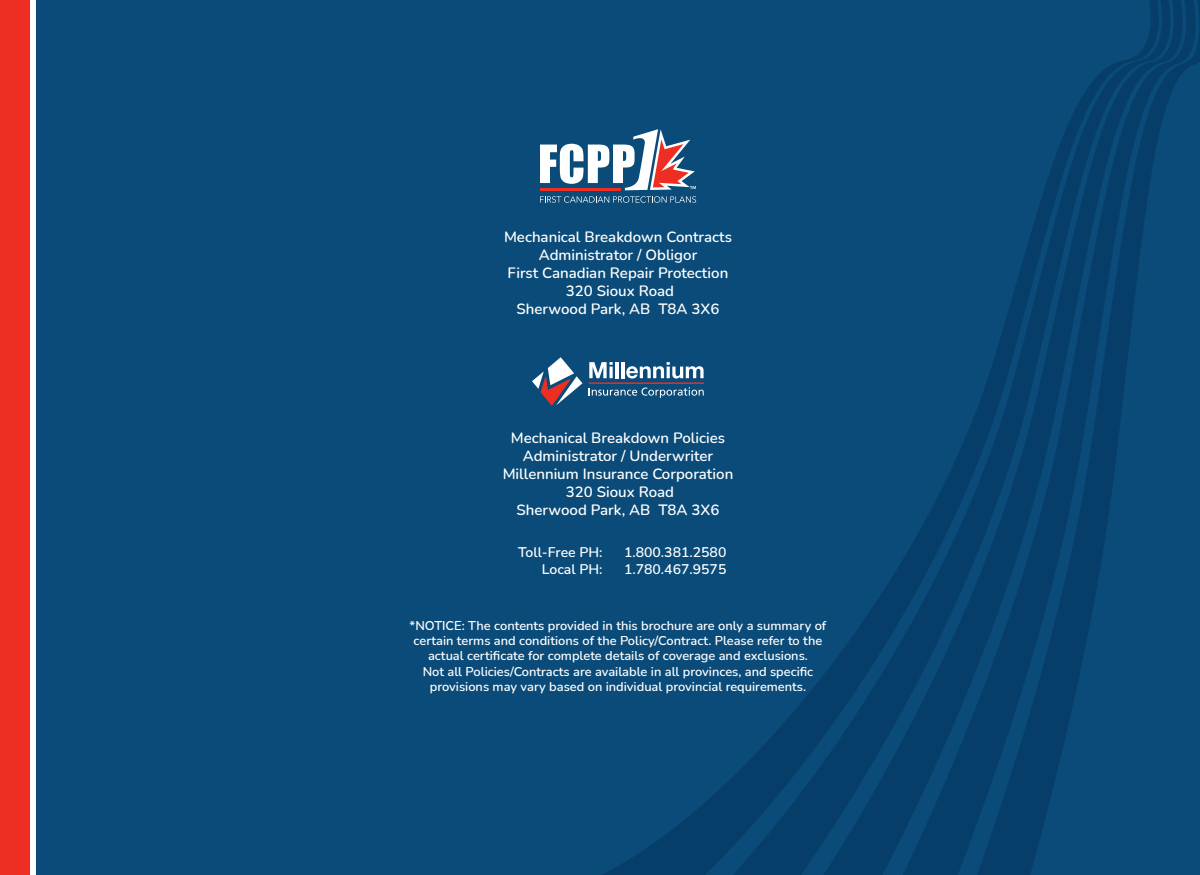
<style>
.page{position:relative;width:1200px;height:875px;background:#fff}
.page>*{position:absolute;margin:0;border:0;box-sizing:border-box;transform-origin:0 0}
.t1{font:600 15px/18px "Nunito";color:#fff;text-align:center}
.t2{font:600 14px "Nunito";color:#fff}
.t3{font:600 12.8px "Nunito";color:#fff}
</style>
<div class="page">
<div style="left:36px;top:0;width:1164px;height:875px;background:#0a4b79"></div>
<div style="left:0;top:0;width:30px;height:875px;background:#ee2e22"></div>
<svg style="left:574px;top:0;width:585px;height:875px"></svg>
<svg style="left:589px;top:362px;width:24px;height:16px"></svg>
<hr style="left:615px;top:362px;width:4px;height:16px;background:#fff">
<hr style="left:621px;top:362px;width:3px;height:16px;background:#fff">
<svg style="left:626px;top:362px;width:78px;height:17px"></svg>
<svg style="left:589px;top:387px;width:115px;height:11px"></svg>
<hr style="left:589px;top:383px;width:115px;height:1px;background:#ee2e22">
<svg style="left:532px;top:357px;width:51px;height:49px"></svg>
<svg style="left:540px;top:196px;width:156px;height:7px"></svg>
<svg style="left:540px;top:129px;width:156px;height:61px"></svg>
<hr style="left:540px;top:188px;width:80px;height:2px;background:#ee2e22">
<p class="t1" style="left:504px;top:227px;width:229px">Mechanical Breakdown Contracts<br>Administrator / Obligor</p>
<p class="t1" style="left:508px;top:263px;width:222px">First Canadian Repair Protection</p>
<p class="t1" style="left:566px;top:281px;width:110px">320 Sioux Road</p>
<p class="t1" style="left:516px;top:299px;width:205px">Sherwood Park, AB T8A 3X6</p>
<p class="t1" style="left:511px;top:428px;width:216px">Mechanical Breakdown Policies<br>Administrator / Underwriter</p>
<p class="t1" style="left:503px;top:464px;width:232px">Millennium Insurance Corporation</p>
<p class="t1" style="left:566px;top:482px;width:110px">320 Sioux Road</p>
<p class="t1" style="left:516px;top:500px;width:205px">Sherwood Park, AB T8A 3X6</p>
<p class="t2" style="left:518px;top:542px;width:86px">Toll-Free PH:</p>
<p class="t2" style="left:624px;top:542px;width:104px">1.800.381.2580</p>
<p class="t2" style="left:542px;top:559px;width:62px">Local PH:</p>
<p class="t2" style="left:624px;top:559px;width:104px">1.780.467.9575</p>
<p class="t3" style="left:410px;top:616px;width:418px">*NOTICE: The contents provided in this brochure are only a summary of</p>
<p class="t3" style="left:414px;top:632px;width:410px">certain terms and conditions of the Policy/Contract. Please refer to the</p>
<p class="t3" style="left:428px;top:647px;width:381px">actual certificate for complete details of coverage and exclusions.</p>
<p class="t3" style="left:423px;top:662px;width:392px">Not all Policies/Contracts are available in all provinces, and specific</p>
<p class="t3" style="left:430px;top:678px;width:378px">provisions may vary based on individual provincial requirements.</p>
</div>
